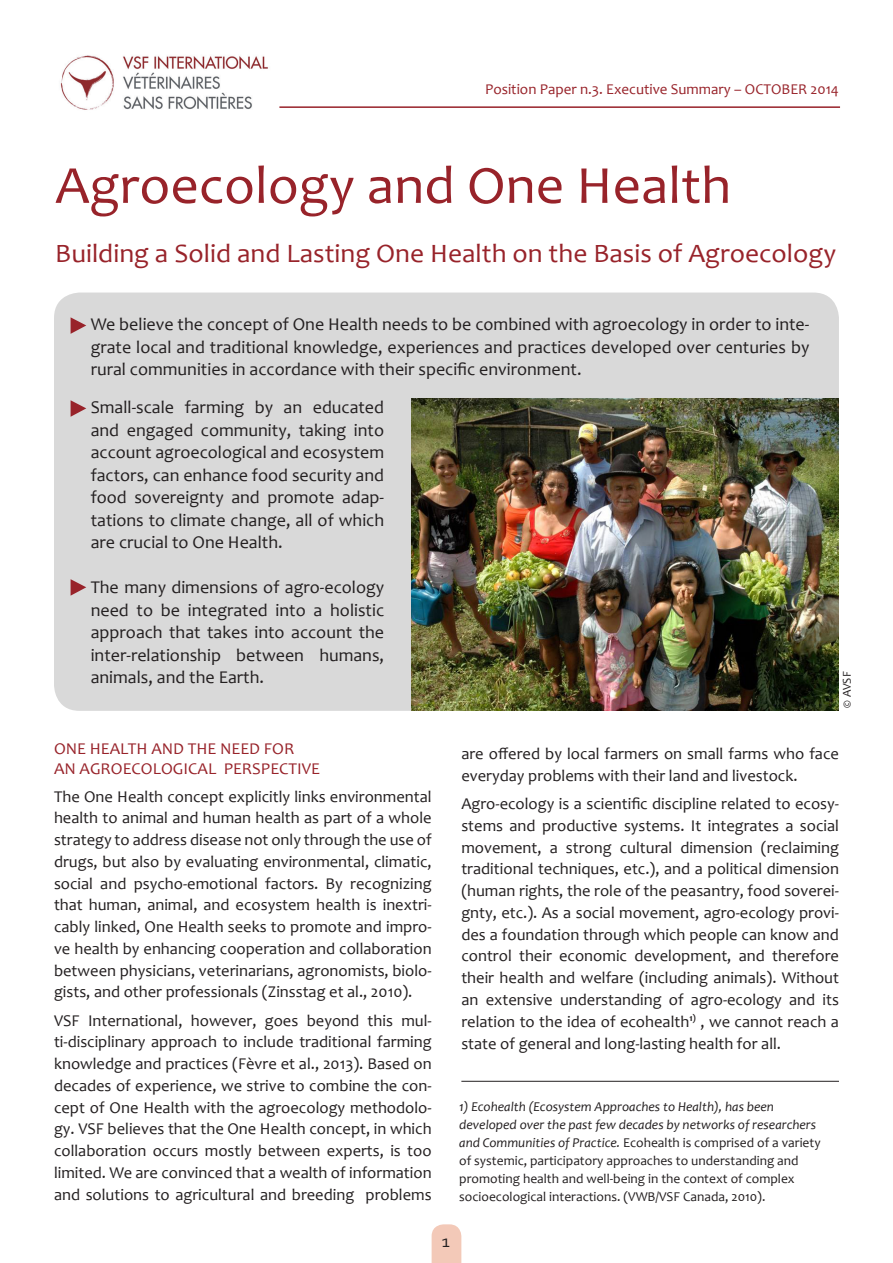
<style>
.page{position:relative;width:893px;height:1263px;background:#fff}
.page>*{position:absolute;margin:0;border:0;box-sizing:border-box;transform-origin:0 0}
.TITOLINO_NEL_TESTO{font:54px "Candara";color:#98232a}
.TITOLINO_NEL_TESTO-2{font:26.7px "Candara";color:#98232a}
.TESTO{font:18px/22.5px "Candara";color:#231f20;text-align:justify}
.t1{font:18px "Corbel";color:#231f20}
.TESTO-2{font:16.5px/21.8px "Candara";color:#231f20;text-align:justify}
.TITOLINO_NEL_TESTO-3{font:16.5px/19.5px "Candara";color:#98232a}
.t2{font:15px "Candara";color:#98232a}
.TESTO-3{font:13.5px/18px "Candara";color:#231f20}
.TESTO-4{font:12px "Candara";color:#231f20}
.s1{font-style:italic}
</style>
<div class="page">
<svg style="left:432px;top:1224px;width:29px;height:39px"></svg>
<div style="left:54px;top:292px;width:785px;height:419px;background:#d9d9d9;border-radius:26px"></div>
<img style="left:411px;top:398px;width:428px;height:313px">
<hr style="left:461px;top:1081px;width:378px;height:1px;background:#231f20">
<img style="left:60px;top:55px;width:208px;height:55px">
<hr style="left:279px;top:106px;width:561px;height:2px;background:#98232a">
<svg style="left:71px;top:317px;width:15px;height:17px"></svg>
<svg style="left:71px;top:400px;width:15px;height:17px"></svg>
<svg style="left:71px;top:579px;width:15px;height:17px"></svg>
<p class="t2" style="left:485px;top:80px;width:355px">Position Paper n.3. Executive Summary – OCTOBER 2014</p>
<p class="TITOLINO_NEL_TESTO" style="left:55px;top:153px;width:677px">Agroecology and One Health</p>
<p class="TITOLINO_NEL_TESTO-2" style="left:55px;top:237px;width:782px">Building a Solid and Lasting One Health on the Basis of Agroecology</p>
<p class="TESTO" style="left:91px;top:313px;width:720px">We believe the concept of One Health needs to be combined with agroecology in order to inte&shy;grate local and traditional knowledge, experiences and practices developed over centuries by rural communities in accordance with their specific environment.</p>
<p class="TESTO" style="left:91px;top:396px;width:295px">Small-scale farming by an educated and engaged community, taking into account agroecological and ecosystem factors, can enhance food security and food sovereignty and promote adap&shy;tations to climate change, all of which are crucial to One Health.</p>
<p class="TESTO" style="left:91px;top:576px;width:295px">The many dimensions of agro-ecology need to be integrated into a holistic approach that takes into account the inter-relationship between humans, animals, and the Earth.</p>
<p class="TESTO-4" style="left:840px;top:708px;width:38px;rotate:-90deg">© AVSF</p>
<p class="TITOLINO_NEL_TESTO-3" style="left:54px;top:739px;width:268px">ONE HEALTH AND THE NEED FOR<br>AN AGROECOLOGICAL PERSPECTIVE</p>
<p class="TESTO-2" style="left:54px;top:785px;width:379px">The One Health concept explicitly links environmental health to animal and human health as part of a whole strategy to address disease not only through the use of drugs, but also by evaluating environmental, climatic, social and psycho-emotional factors. By recognizing that human, animal, and ecosystem health is inextri&shy;cably linked, One Health seeks to promote and impro&shy;ve health by enhancing cooperation and collaboration between physicians, veterinarians, agronomists, biolo&shy;gists, and other professionals (Zinsstag et al., 2010).</p>
<p class="TESTO-2" style="left:54px;top:1009px;width:379px">VSF International, however, goes beyond this mul&shy;ti-disciplinary approach to include traditional farming knowledge and practices (Fèvre et al., 2013). Based on decades of experience, we strive to combine the con&shy;cept of One Health with the agroecology methodolo&shy;gy. VSF believes that the One Health concept, in which collaboration occurs mostly between experts, is too limited. We are convinced that a wealth of information and solutions to agricultural and breeding problems</p>
<p class="TESTO-2" style="left:461px;top:743px;width:379px">are offered by local farmers on small farms who face everyday problems with their land and livestock.</p>
<p class="TESTO-2" style="left:461px;top:793px;width:379px">Agro-ecology is a scientific discipline related to ecosy&shy;stems and productive systems. It integrates a social movement, a strong cultural dimension (reclaiming traditional techniques, etc.), and a political dimension (human rights, the role of the peasantry, food soverei&shy;gnty, etc.). As a social movement, agro-ecology provi&shy;des a foundation through which people can know and control their economic development, and therefore their health and welfare (including animals). Without an extensive understanding of agro-ecology and its relation to the idea of ecohealth<sup>1)</sup> , we cannot reach a state of general and long-lasting health for all.</p>
<p class="TESTO-3" style="left:459px;top:1098px;width:363px"><span class="s1">1) Ecohealth (Ecosystem Approaches to Health), has been developed over the past few decades by networks of researchers and Communities of Practice.</span> Ecohealth is comprised of a variety of systemic, participatory approaches to understanding and promoting health and well-being in the context of complex socioecological interactions. (VWB/VSF Canada, 2010).</p>
<p class="t1" style="left:442px;top:1230px;width:10px">1</p>
</div>
